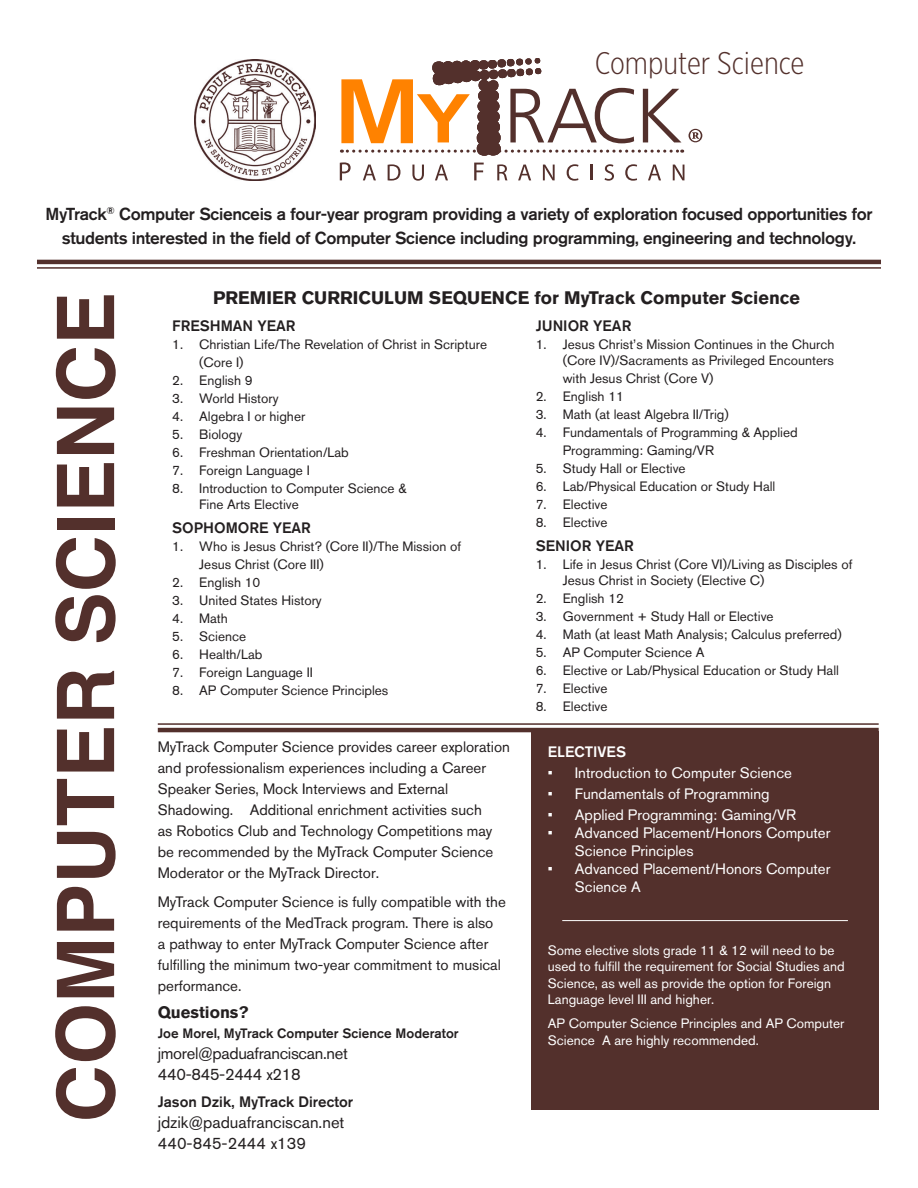
<style>
.page{position:relative;width:918px;height:1188px;background:#fff}
.page>*{position:absolute;margin:0;border:0;box-sizing:border-box;transform-origin:0 0}
.t1{font:700 79.5px "Helvetica";color:#53302c}
.t2{font:300 31.2px "Gotham X Narrow";color:#53302c;scale:1.07 1}
.t3{font:700 18px "Akzidenz Grotesk BQ";color:#231f20}
.t4{font:500 17.25px/24px "Akzidenz Grotesk BQ";letter-spacing:-.02em;color:#231f20;text-align:center}
.t5{font:16.5px "Akzidenz Grotesk BQ";letter-spacing:-.02em;color:#231f20}
.t6{font:16.5px "Akzidenz Grotesk BQ";color:#231f20}
.t7{font:700 16.5px "Akzidenz Grotesk BQ";color:#231f20}
.t8{font:15px/21px "Akzidenz Grotesk BQ";color:#231f20}
.t9{font:15px/18px "Akzidenz Grotesk BQ";color:#fff}
.t10{font:500 15px "Akzidenz Grotesk BQ";color:#231f20}
.t11{font:500 15px "Akzidenz Grotesk BQ";color:#fff}
.t12{font:13.5px/18px "Akzidenz Grotesk BQ";color:#231f20}
.t13{font:13.5px/16.5px "Akzidenz Grotesk BQ";color:#fff}
.t14{font:500 13.5px "Akzidenz Grotesk BQ";color:#231f20}
</style>
<div class="page">
<div style="left:531px;top:732px;width:348px;height:378px;background:#53302c"></div>
<img style="left:195px;top:60px;width:120px;height:120px">
<hr style="left:158px;top:723px;width:721px;height:2px;background:#53302c">
<hr style="left:158px;top:728px;width:721px;height:4px;background:#53302c">
<hr style="left:37px;top:260px;width:844px;height:4px;background:#53302c">
<hr style="left:37px;top:267px;width:844px;height:2px;background:#53302c">
<svg style="left:689px;top:129px;width:13px;height:13px"></svg>
<svg style="left:340px;top:162px;width:11px;height:18px"></svg>
<svg style="left:363px;top:165px;width:13px;height:15px"></svg>
<svg style="left:388px;top:164px;width:12px;height:17px"></svg>
<svg style="left:412px;top:165px;width:12px;height:16px"></svg>
<svg style="left:435px;top:165px;width:13px;height:15px"></svg>
<svg style="left:474px;top:163px;width:10px;height:17px"></svg>
<svg style="left:497px;top:164px;width:10px;height:16px"></svg>
<svg style="left:518px;top:165px;width:13px;height:15px"></svg>
<svg style="left:543px;top:165px;width:12px;height:15px"></svg>
<svg style="left:567px;top:164px;width:12px;height:17px"></svg>
<svg style="left:590px;top:165px;width:2px;height:15px"></svg>
<svg style="left:605px;top:164px;width:9px;height:17px"></svg>
<svg style="left:625px;top:164px;width:12px;height:17px"></svg>
<svg style="left:648px;top:165px;width:13px;height:15px"></svg>
<svg style="left:673px;top:165px;width:11px;height:15px"></svg>
<svg style="left:341px;top:58px;width:342px;height:98px"></svg>
<hr style="left:562px;top:920px;width:286px;height:1px;background:#fff">
<p class="t2" style="left:595px;top:45px;width:198px">Computer Science</p>
<p class="t4" style="left:45px;top:201px;width:829px">MyTrack<sup>®</sup> Computer Scienceis a four-year program providing a variety of exploration focused opportunities for students interested in the field of Computer Science including programming, engineering and technology.</p>
<p class="t1" style="left:38px;top:1122px;width:832px;rotate:-90deg">COMPUTER SCIENCE</p>
<p class="t3" style="left:213px;top:287px;width:588px">PREMIER CURRICULUM SEQUENCE for MyTrack Computer Science</p>
<p class="t10" style="left:172px;top:317px;width:125px">FRESHMAN YEAR</p>
<p class="t12" style="left:199px;top:335px;width:289px;text-indent:-27px">1. Christian Life/The Revelation of Christ in Scripture (Core I)</p>
<p class="t12" style="left:172px;top:371px;width:82px">2. English 9</p>
<p class="t12" style="left:172px;top:389px;width:108px">3. World History</p>
<p class="t12" style="left:172px;top:407px;width:135px">4. Algebra I or higher</p>
<p class="t12" style="left:172px;top:425px;width:72px">5. Biology</p>
<p class="t12" style="left:172px;top:443px;width:178px">6. Freshman Orientation/Lab</p>
<p class="t12" style="left:172px;top:461px;width:139px">7. Foreign Language I</p>
<p class="t12" style="left:172px;top:479px;width:236px">8. Introduction to Computer Science &amp;</p>
<p class="t12" style="left:199px;top:495px;width:101px">Fine Arts Elective</p>
<p class="t10" style="left:172px;top:519px;width:140px">SOPHOMORE YEAR</p>
<p class="t12" style="left:199px;top:537px;width:263px;text-indent:-27px">1. Who is Jesus Christ? (Core II)/The Mission of<br>Jesus Christ (Core III)</p>
<p class="t12" style="left:172px;top:573px;width:90px">2. English 10</p>
<p class="t12" style="left:172px;top:591px;width:151px">3. United States History</p>
<p class="t12" style="left:172px;top:609px;width:57px">4. Math</p>
<p class="t12" style="left:172px;top:627px;width:75px">5. Science</p>
<p class="t12" style="left:172px;top:645px;width:92px">6. Health/Lab</p>
<p class="t12" style="left:172px;top:663px;width:142px">7. Foreign Language II</p>
<p class="t12" style="left:172px;top:681px;width:218px">8. AP Computer Science Principles</p>
<p class="t8" style="left:158px;top:737px;width:354px">MyTrack Computer Science provides career exploration and professionalism experiences including a Career Speaker Series, Mock Interviews and External Shadowing. Additional enrichment activities such<br>as Robotics Club and Technology Competitions may be recommended by the MyTrack Computer Science Moderator or the MyTrack Director.</p>
<p class="t8" style="left:158px;top:891px;width:350px">MyTrack Computer Science is fully compatible with the requirements of the MedTrack program. There is also<br>a pathway to enter MyTrack Computer Science after fulfilling the minimum two-year commitment to musical performance.</p>
<p class="t7" style="left:158px;top:1003px;width:92px">Questions?</p>
<p class="t14" style="left:158px;top:1025px;width:302px">Joe Morel, MyTrack Computer Science Moderator</p>
<p class="t5" style="left:158px;top:1043px;width:192px">jmorel@paduafranciscan.net</p>
<p class="t5" style="left:158px;top:1064px;width:144px">440-845-2444 x218</p>
<p class="t10" style="left:158px;top:1092px;width:197px">Jason Dzik, MyTrack Director</p>
<p class="t6" style="left:158px;top:1112px;width:188px">jdzik@paduafranciscan.net</p>
<p class="t6" style="left:158px;top:1133px;width:150px">440-845-2444 x139</p>
<p class="t10" style="left:536px;top:317px;width:97px">JUNIOR YEAR</p>
<p class="t12" style="left:536px;top:336px;width:300px;line-height:16.2px;text-align:right">1. Jesus Christ’s Mission Continues in the Church (Core IV)/Sacraments as Privileged Encounters</p>
<p class="t12" style="left:563px;top:369px;width:152px">with Jesus Christ (Core V)</p>
<p class="t12" style="left:536px;top:387px;width:90px">2. English 11</p>
<p class="t12" style="left:536px;top:405px;width:195px">3. Math (at least Algebra II/Trig)</p>
<p class="t12" style="left:563px;top:423px;width:236px;text-indent:-27px">4. Fundamentals of Programming &amp; Applied<br>Programming: Gaming/VR</p>
<p class="t12" style="left:536px;top:459px;width:151px">5. Study Hall or Elective</p>
<p class="t12" style="left:536px;top:477px;width:241px">6. Lab/Physical Education or Study Hall</p>
<p class="t12" style="left:536px;top:495px;width:73px">7. Elective</p>
<p class="t12" style="left:536px;top:513px;width:73px">8. Elective</p>
<p class="t10" style="left:536px;top:537px;width:100px">SENIOR YEAR</p>
<p class="t12" style="left:563px;top:556px;width:291px;line-height:16.2px;text-indent:-27px">1. Life in Jesus Christ (Core VI)/Living as Disciples of<br>Jesus Christ in Society (Elective C)</p>
<p class="t12" style="left:536px;top:590px;width:90px">2. English 12</p>
<p class="t12" style="left:536px;top:608px;width:239px">3. Government + Study Hall or Elective</p>
<p class="t12" style="left:536px;top:626px;width:308px">4. Math (at least Math Analysis; Calculus preferred)</p>
<p class="t12" style="left:536px;top:644px;width:170px">5. AP Computer Science A</p>
<p class="t12" style="left:536px;top:662px;width:305px">6. Elective or Lab/Physical Education or Study Hall</p>
<p class="t12" style="left:536px;top:680px;width:73px">7. Elective</p>
<p class="t12" style="left:536px;top:698px;width:73px">8. Elective</p>
<p class="t11" style="left:548px;top:742px;width:80px">ELECTIVES</p>
<p class="t9" style="left:548px;top:763px;width:246px">• Introduction to Computer Science</p>
<p class="t9" style="left:548px;top:784px;width:223px">• Fundamentals of Programming</p>
<p class="t9" style="left:548px;top:805px;width:250px">• Applied Programming: Gaming/VR</p>
<p class="t9" style="left:575px;top:823px;width:257px;text-indent:-27px">• Advanced Placement/Honors Computer<br>Science Principles</p>
<p class="t9" style="left:575px;top:859px;width:257px;text-indent:-27px">• Advanced Placement/Honors Computer<br>Science A</p>
<p class="t13" style="left:548px;top:942px;width:298px">Some elective slots grade 11 &amp; 12 will need to be used to fulfill the requirement for Social Studies and</p>
<p class="t13" style="left:548px;top:975px;width:285px">Science, as well as provide the option for Foreign</p>
<p class="t13" style="left:548px;top:991px;width:168px">Language level III and higher.</p>
<p class="t13" style="left:548px;top:1015px;width:298px">AP Computer Science Principles and AP Computer<br>Science A are highly recommended.</p>
</div>
